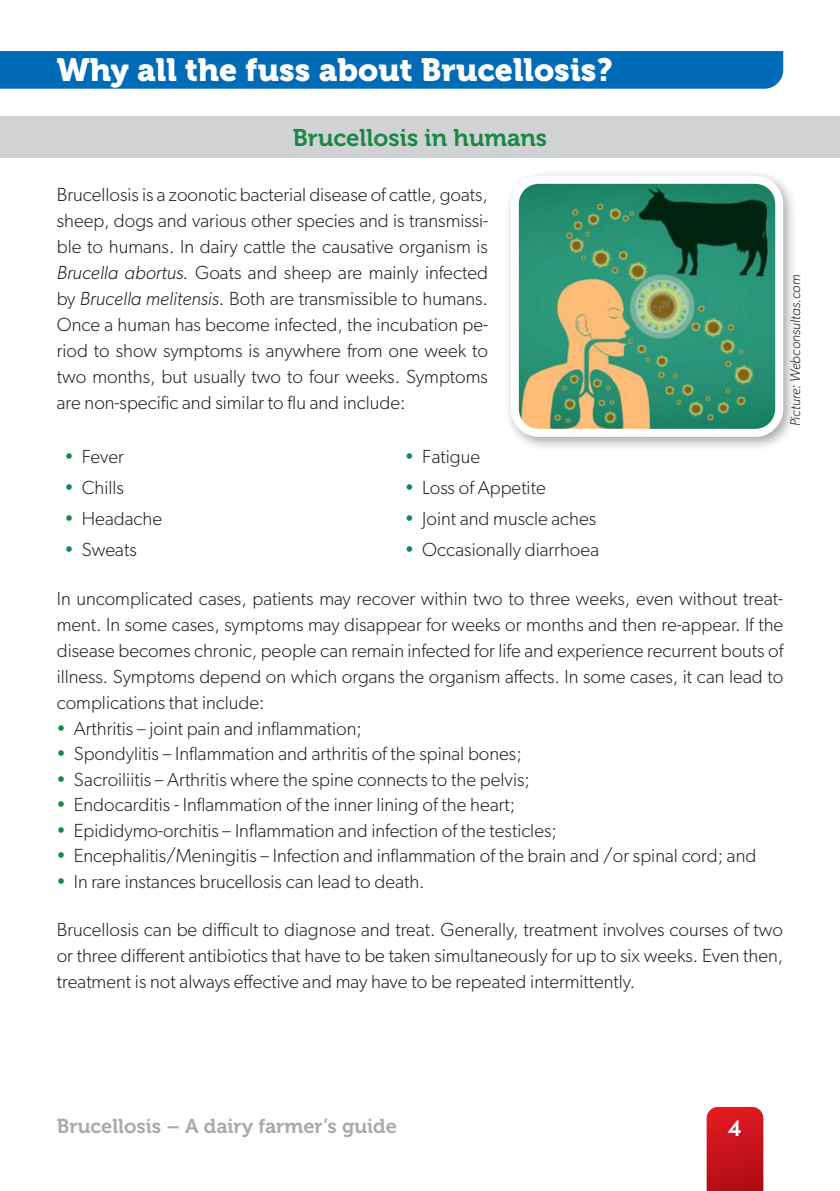
<style>
.page{position:relative;width:840px;height:1191px;background:#fff}
.page>*{position:absolute;margin:0;border:0;box-sizing:border-box;transform-origin:0 0}
.t1{font:32px "Museo 900";color:#fff}
.t2{font:24px "Museo 700";color:#188847}
.t3{font:600 24px "Sofia Pro";color:#fff}
.t4{font:20px "Museo 700";color:#a8a9ad}
.body{font:300 19px/26px "Gibson";color:#231f20;text-align:justify}
.t5{font:italic 300 14px "Gibson";color:#231f20}
.s1{font-style:italic}
</style>
<div class="page">
<div style="left:0;top:51px;width:782px;height:38px;background:#006bb6"></div>
<div style="left:0;top:117px;width:839px;height:41px;background:#d1d2d4"></div>
<div style="left:503px;top:169px;width:294px;height:283px;background:#231f20;opacity:.4"></div>
<img style="left:514px;top:180px;width:264px;height:253px">
<div style="left:510px;top:176px;width:272px;height:261px;border:8px solid #fff;border-radius:24px"></div>
<svg style="left:706px;top:1107px;width:57px;height:84px;background:#c91820"></svg>
<h1 class="t1" style="left:57px;top:51px;width:557px">Why all the fuss about Brucellosis?</h1>
<p class="t2" style="left:293px;top:125px;width:256px">Brucellosis in humans</p>
<p class="body" style="left:57px;top:181px;width:432px">Brucellosis is a zoonotic bacterial disease of cattle, goats, sheep, dogs and various other species and is transmissi&shy;ble to humans. In dairy cattle the causative organism is <span class="s1">Brucella abortus.</span> Goats and sheep are mainly infected by <span class="s1">Brucella melitensis</span>. Both are transmissible to humans.<br>Once a human has become infected, the incubation pe&shy;riod to show symptoms is anywhere from one week to two months, but usually two to four weeks. Symptoms are non-specific and similar to flu and include:</p>
<p class="body" style="left:82px;top:443px;width:44px">Fever</p>
<p class="body" style="left:422px;top:443px;width:59px">Fatigue</p>
<p class="body" style="left:82px;top:474px;width:44px">Chills</p>
<p class="body" style="left:422px;top:474px;width:125px">Loss of Appetite</p>
<p class="body" style="left:82px;top:505px;width:82px">Headache</p>
<p class="body" style="left:422px;top:505px;width:175px">Joint and muscle aches</p>
<p class="body" style="left:82px;top:536px;width:56px">Sweats</p>
<p class="body" style="left:422px;top:536px;width:178px">Occasionally diarrhoea</p>
<p class="body" style="left:57px;top:585px;width:727px">In uncomplicated cases, patients may recover within two to three weeks, even without treat&shy;ment. In some cases, symptoms may disappear for weeks or months and then re-appear. If the disease becomes chronic, people can remain infected for life and experience recurrent bouts of illness. Symptoms depend on which organs the organism affects. In some cases, it can lead to complications that include:</p>
<p class="body" style="left:74px;top:715px;width:289px">Arthritis – joint pain and inflammation;</p>
<p class="body" style="left:74px;top:740px;width:449px">Spondylitis – Inflammation and arthritis of the spinal bones;</p>
<p class="body" style="left:74px;top:766px;width:457px">Sacroiliitis – Arthritis where the spine connects to the pelvis;</p>
<p class="body" style="left:74px;top:791px;width:442px">Endocarditis - Inflammation of the inner lining of the heart;</p>
<p class="body" style="left:74px;top:817px;width:484px">Epididymo-orchitis – Inflammation and infection of the testicles;</p>
<p class="body" style="left:74px;top:842px;width:683px">Encephalitis/Meningitis – Infection and inflammation of the brain and /or spinal cord; and</p>
<p class="body" style="left:74px;top:868px;width:352px">In rare instances brucellosis can lead to death.</p>
<p class="body" style="left:57px;top:916px;width:727px">Brucellosis can be difficult to diagnose and treat. Generally, treatment involves courses of two or three different antibiotics that have to be taken simultaneously for up to six weeks. Even then, treatment is not always effective and may have to be repeated intermittently.</p>
<p class="t5" style="left:786px;top:426px;width:153px;rotate:-90deg">Picture: Webconsultas.com</p>
<p class="t4" style="left:57px;top:1115px;width:341px">Brucellosis – A dairy farmer’s guide</p>
<p class="t3" style="left:727px;top:1109px;width:16px">4</p>
</div>
